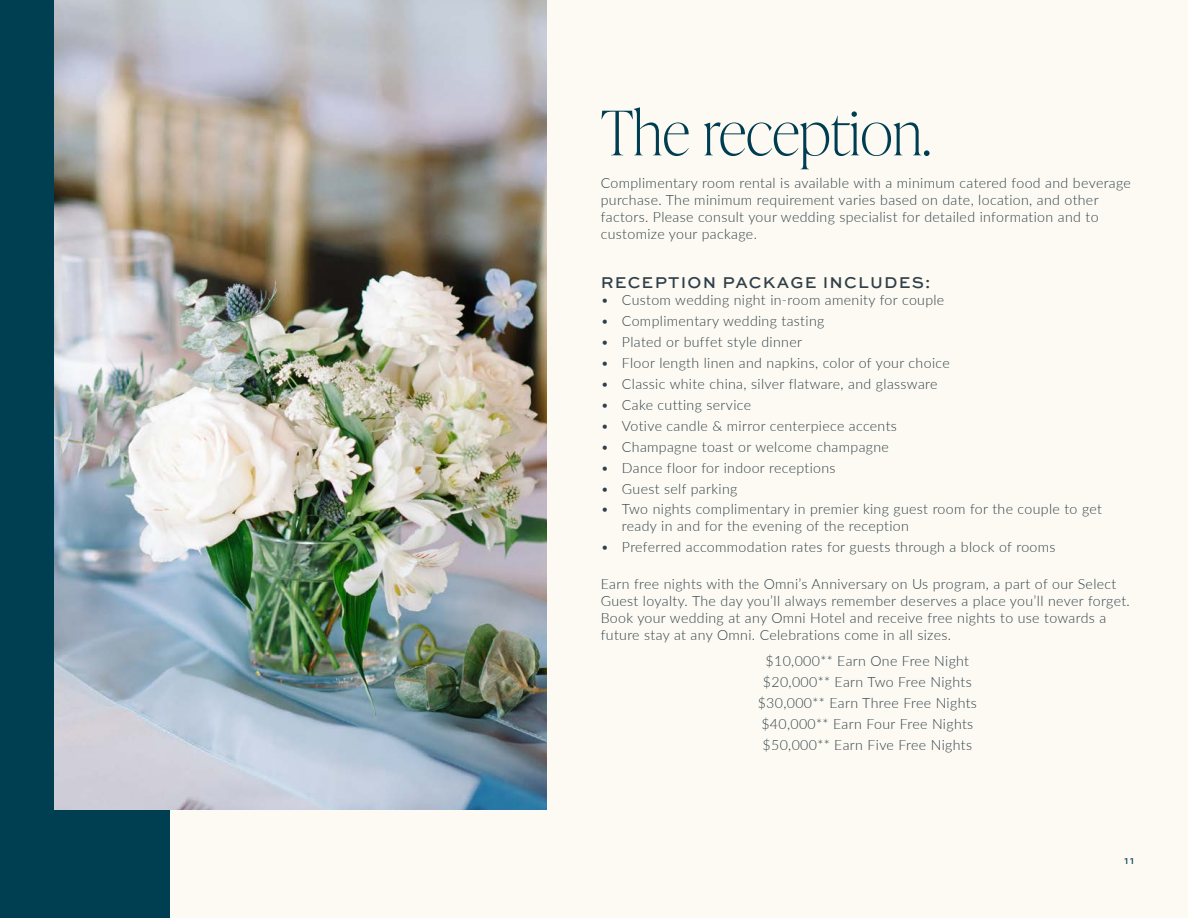
<style>
.page{position:relative;width:1188px;height:918px;background:#fcfaf2}
.page>*{position:absolute;margin:0;border:0;box-sizing:border-box;transform-origin:0 0}
._4_-_Body_copy{font:100 61.35px "Ivy Presto Display";color:#003d52}
._4_-_Body_copy-2{font:500 16.5px "Sweet Sans Pro";letter-spacing:.075em;color:#303f49}
._4_-_Body_copy-3{font:300 14.1px/17px "Lato";letter-spacing:.025em;color:#303f49}
.t1{font:500 9px "Sweet Sans Pro";color:#003e52}
</style>
<div class="page">
<div style="left:0;top:0;width:170px;height:918px;background:#003e52"></div>
<img style="left:54px;top:0;width:493px;height:810px">
<p class="_4_-_Body_copy" style="left:601px;top:89px;width:332px">The reception.</p>
<p class="_4_-_Body_copy-3" style="left:601px;top:174px;width:532px">Complimentary room rental is available with a minimum catered food and beverage purchase. The minimum requirement varies based on date, location, and other factors. Please consult your wedding specialist for detailed information and to customize your package.</p>
<p class="_4_-_Body_copy-2" style="left:601px;top:270px;width:331px">RECEPTION PACKAGE INCLUDES:</p>
<p class="_4_-_Body_copy-3" style="left:601px;top:291px;width:345px">• Custom wedding night in-room amenity for couple</p>
<p class="_4_-_Body_copy-3" style="left:601px;top:312px;width:225px">• Complimentary wedding tasting</p>
<p class="_4_-_Body_copy-3" style="left:601px;top:333px;width:203px">• Plated or buffet style dinner</p>
<p class="_4_-_Body_copy-3" style="left:601px;top:354px;width:351px">• Floor length linen and napkins, color of your choice</p>
<p class="_4_-_Body_copy-3" style="left:601px;top:375px;width:338px">• Classic white china, silver flatware, and glassware</p>
<p class="_4_-_Body_copy-3" style="left:601px;top:396px;width:152px">• Cake cutting service</p>
<p class="_4_-_Body_copy-3" style="left:601px;top:417px;width:298px">• Votive candle &amp; mirror centerpiece accents</p>
<p class="_4_-_Body_copy-3" style="left:601px;top:438px;width:290px">• Champagne toast or welcome champagne</p>
<p class="_4_-_Body_copy-3" style="left:601px;top:459px;width:236px">• Dance floor for indoor receptions</p>
<p class="_4_-_Body_copy-3" style="left:601px;top:479px;width:138px">• Guest self parking</p>
<p class="_4_-_Body_copy-3" style="left:622px;top:500px;width:482px;text-indent:-21px">• Two nights complimentary in premier king guest room for the couple to get ready in and for the evening of the reception</p>
<p class="_4_-_Body_copy-3" style="left:601px;top:538px;width:456px">• Preferred accommodation rates for guests through a block of rooms</p>
<p class="_4_-_Body_copy-3" style="left:601px;top:575px;width:531px">Earn free nights with the Omni’s Anniversary on Us program, a part of our Select Guest loyalty. The day you’ll always remember deserves a place you’ll never forget.<br>Book your wedding at any Omni Hotel and receive free nights to use towards a future stay at any Omni. Celebrations come in all sizes.</p>
<p class="_4_-_Body_copy-3" style="left:766px;top:652px;width:205px">$10,000** Earn One Free Night</p>
<p class="_4_-_Body_copy-3" style="left:763px;top:673px;width:210px">$20,000** Earn Two Free Nights</p>
<p class="_4_-_Body_copy-3" style="left:758px;top:694px;width:221px">$30,000** Earn Three Free Nights</p>
<p class="_4_-_Body_copy-3" style="left:761px;top:715px;width:213px">$40,000** Earn Four Free Nights</p>
<p class="_4_-_Body_copy-3" style="left:763px;top:736px;width:211px">$50,000** Earn Five Free Nights</p>
<p class="t1" style="left:1124px;top:854px;width:11px">11</p>
</div>
